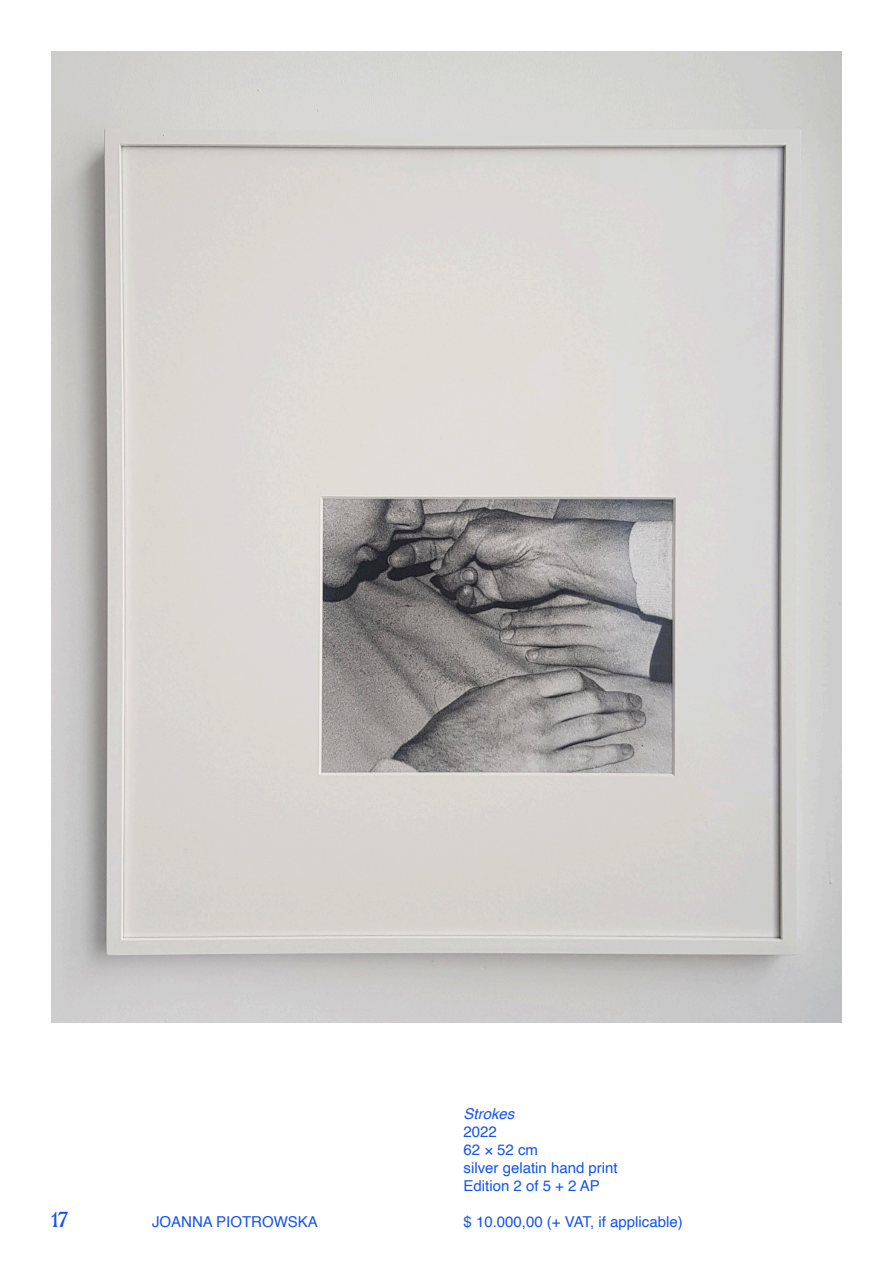
<style>
.page{position:relative;width:893px;height:1263px;background:#fff}
.page>*{position:absolute;margin:0;border:0;box-sizing:border-box;transform-origin:0 0}
.t1{font:18px "Bolton";color:#1353f3}
.t2{font:15px "Helvetica";color:#1353f3}
.t3{font:italic 15px "Helvetica";color:#1353f3}
</style>
<div class="page">
<img style="left:51px;top:51px;width:791px;height:972px">
<p class="t3" style="left:463px;top:1102px;width:52px">Strokes</p>
<p class="t2" style="left:463px;top:1120px;width:35px">2022</p>
<p class="t2" style="left:463px;top:1138px;width:76px">62 × 52 cm</p>
<p class="t2" style="left:463px;top:1156px;width:156px">silver gelatin hand print</p>
<p class="t2" style="left:463px;top:1174px;width:138px">Edition 2 of 5 + 2 AP</p>
<p class="t1" style="left:51px;top:1205px;width:19px">17</p>
<p class="t2" style="left:152px;top:1210px;width:167px">JOANNA PIOTROWSKA</p>
<p class="t2" style="left:463px;top:1210px;width:221px">$ 10.000,00 (+ VAT, if applicable)</p>
</div>
